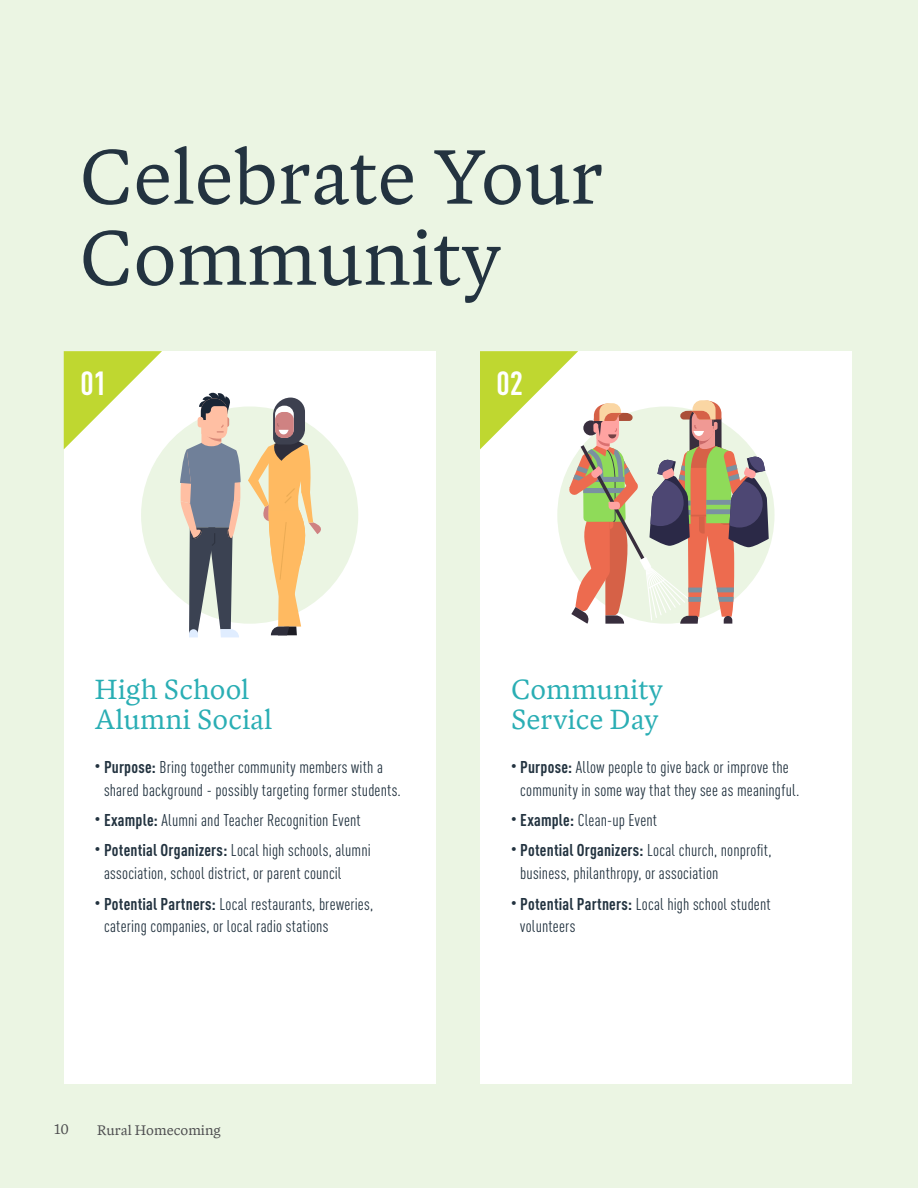
<style>
.page{position:relative;width:918px;height:1188px;background:#ebf5e3}
.page>*{position:absolute;margin:0;border:0;box-sizing:border-box;transform-origin:0 0}
.t1{font:83.25px/81px "Blanco";color:#233340}
.t2{font:700 condensed 33px "DINOT";color:#fff}
.t3{font:30px/30px "Blanco";color:#2aaeb4}
.t4{font:condensed 16.8px/22.8px "DINOT";letter-spacing:.01em;color:#233340}
.t5{font:15px "Blanco";color:#4d4d4f}
.s1{font-weight:700}
</style>
<div class="page">
<div style="left:64px;top:351px;width:372px;height:733px;background:#fff"></div>
<div style="left:480px;top:351px;width:372px;height:733px;background:#fff"></div>
<div style="left:141px;top:406px;width:217px;height:218px;background:#ebf5e3;border-radius:50%"></div>
<svg style="left:64px;top:351px;width:98px;height:98px"></svg>
<svg style="left:248px;top:398px;width:80px;height:237px"></svg>
<svg style="left:180px;top:392px;width:62px;height:245px"></svg>
<svg style="left:480px;top:351px;width:289px;height:273px"></svg>
<h1 class="t1" style="left:80px;top:129px;width:526px">Celebrate Your<br>Community</h1>
<h2 class="t2" style="left:80px;top:363px;width:28px">01</h2>
<h2 class="t2" style="left:497px;top:363px;width:28px">02</h2>
<h3 class="t3" style="left:95px;top:671px;width:179px">High School<br>Alumni Social</h3>
<p class="t4" style="left:104px;top:756px;width:299px;text-indent:-9px"><sup>•</sup> <span class="s1">Purpose:</span> Bring together community members with a shared background - possibly targeting former students.</p>
<p class="t4" style="left:95px;top:809px;width:267px"><sup>•</sup> <span class="s1">Example:</span> Alumni and Teacher Recognition Event</p>
<p class="t4" style="left:104px;top:839px;width:268px;text-indent:-9px"><sup>•</sup> <span class="s1">Potential Organizers:</span> Local high schools, alumni association, school district, or parent council</p>
<p class="t4" style="left:104px;top:892px;width:271px;text-indent:-9px"><sup>•</sup> <span class="s1">Potential Partners:</span> Local restaurants, breweries, catering companies, or local radio stations</p>
<p class="t5" style="left:54px;top:1118px;width:17px">10</p>
<p class="t5" style="left:97px;top:1119px;width:125px">Rural Homecoming</p>
<h3 class="t3" style="left:511px;top:671px;width:153px">Community<br>Service Day</h3>
<p class="t4" style="left:520px;top:756px;width:281px;text-indent:-9px"><sup>•</sup> <span class="s1">Purpose:</span> Allow people to give back or improve the community in some way that they see as meaningful.</p>
<p class="t4" style="left:511px;top:809px;width:147px"><sup>•</sup> <span class="s1">Example:</span> Clean-up Event</p>
<p class="t4" style="left:520px;top:839px;width:253px;text-indent:-9px"><sup>•</sup> <span class="s1">Potential Organizers:</span> Local church, nonprofit, business, philanthropy, or association</p>
<p class="t4" style="left:520px;top:892px;width:252px;text-indent:-9px"><sup>•</sup> <span class="s1">Potential Partners:</span> Local high school student volunteers</p>
</div>
